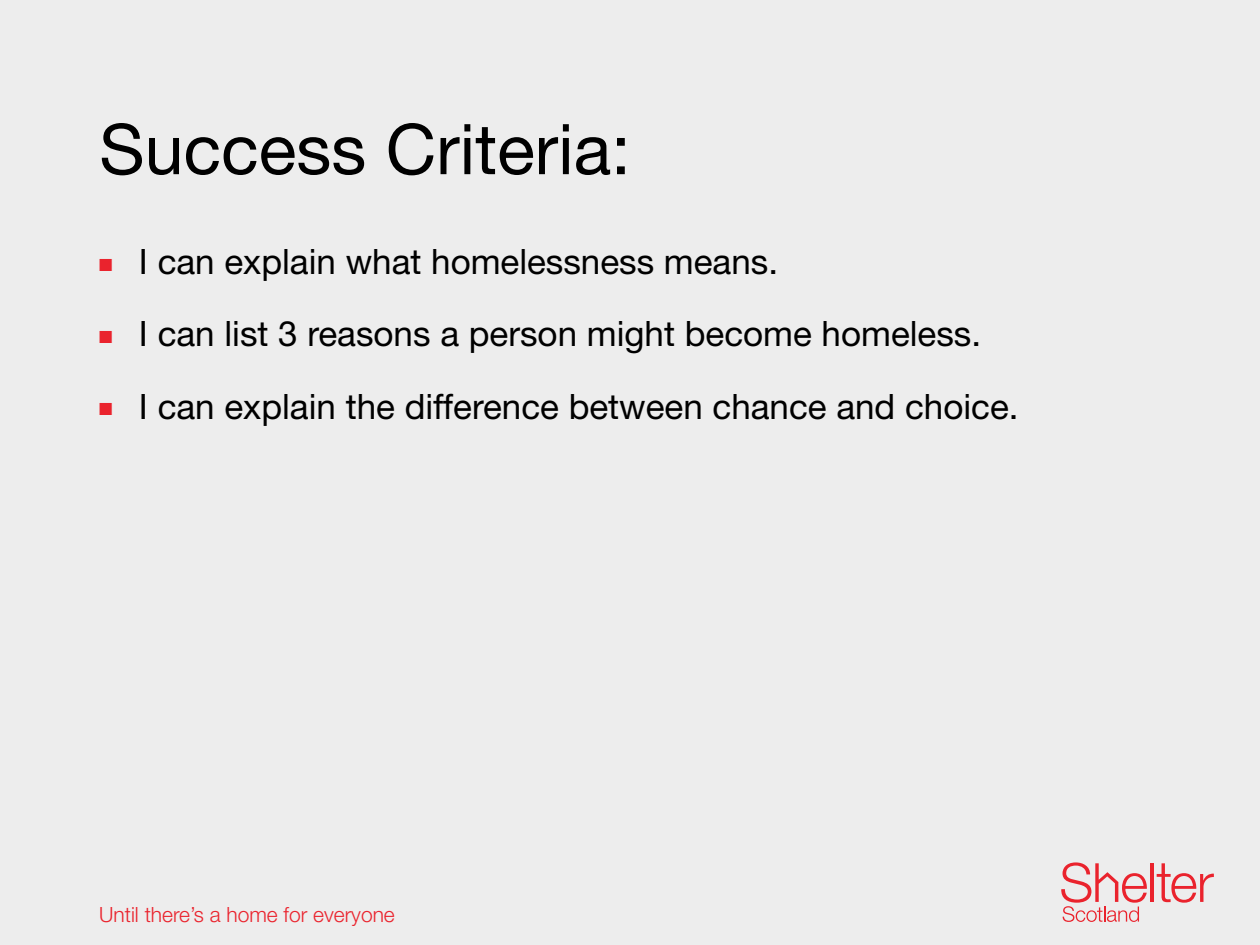
<style>
.page{position:relative;width:1260px;height:945px;background:#ededed}
.page>*{position:absolute;margin:0;border:0;box-sizing:border-box;transform-origin:0 0}
.t1{font:70px "Helvetica Neue LT Pro";color:#000}
.t2{font:35px "Helvetica Neue LT Pro";color:#000}
.t3{font:300 21px "Helvetica Neue LT Pro";color:#ea232d}
.s1{color:#ea232d}
</style>
<div class="page">
<svg style="left:1157px;top:863px;width:57px;height:40px"></svg>
<hr style="left:1151px;top:863px;width:3px;height:39px;background:#ea232d">
<svg style="left:1061px;top:862px;width:86px;height:60px"></svg>
<h1 class="t1" style="left:99px;top:106px;width:533px">Success Criteria:</h1>
<p class="t2" style="left:99px;top:240px;width:680px"><span class="s1">■</span> I can explain what homelessness means.</p>
<p class="t2" style="left:99px;top:312px;width:883px"><span class="s1">■</span> I can list 3 reasons a person might become homeless.</p>
<p class="t2" style="left:99px;top:385px;width:921px"><span class="s1">■</span> I can explain the difference between chance and choice.</p>
<p class="t3" style="left:99px;top:902px;width:297px">Until there’s a home for everyone</p>
</div>
